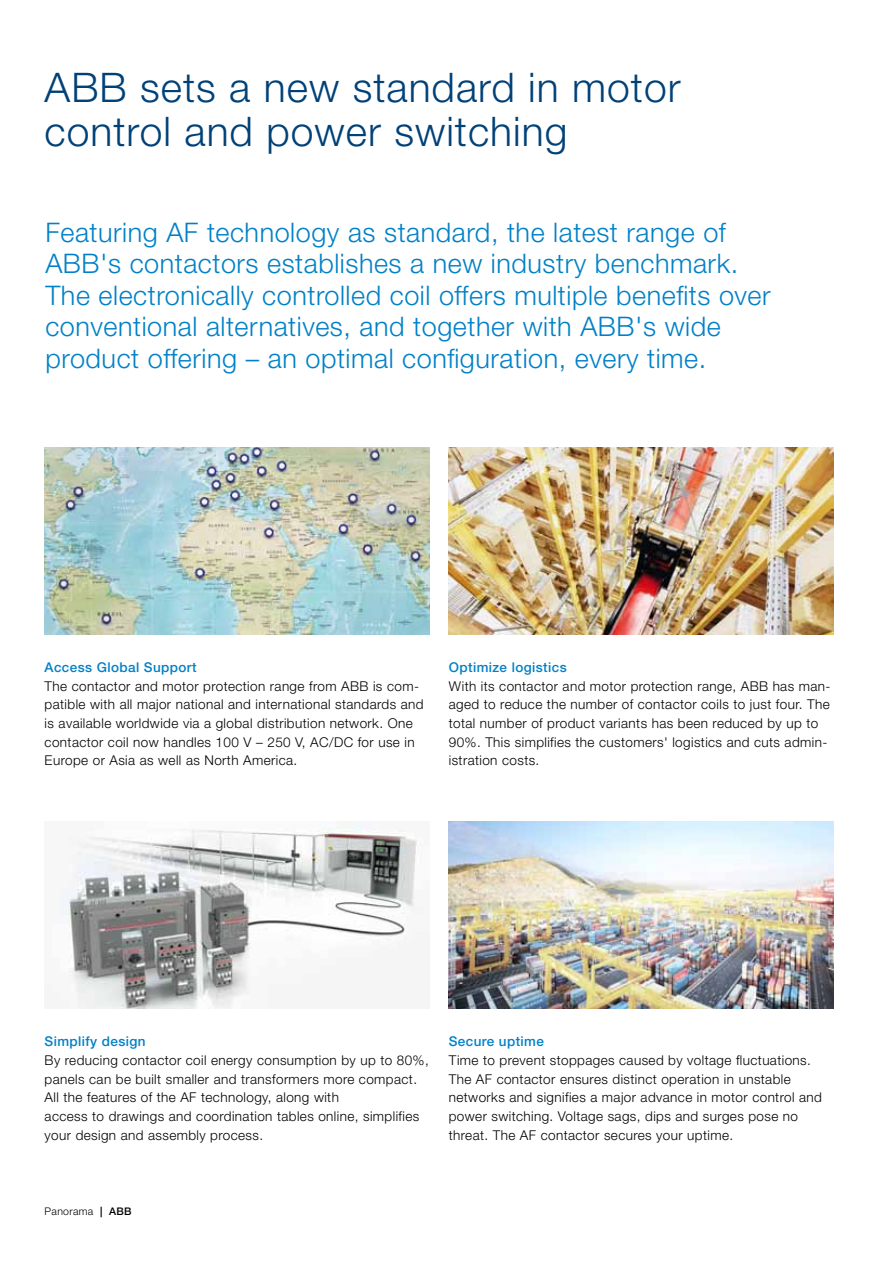
<style>
.page{position:relative;width:893px;height:1263px;background:#fff}
.page>*{position:absolute;margin:0;border:0;box-sizing:border-box;transform-origin:0 0}
.t1{font:300 40.8px/44.2px "Helvetica Neue LT Std";letter-spacing:.025em;color:#004178}
.t2{font:300 27px/31.5px "Helvetica Neue LT Std";letter-spacing:.02em;color:#0081c7}
.t3{font:300 13.5px/18.8px "Helvetica Neue LT Std";letter-spacing:.03em;color:#000}
.t4{font:500 13.5px "Helvetica Neue LT Std";letter-spacing:.03em;color:#0081c7}
.t5{font:300 10.5px "Helvetica Neue LT Std";letter-spacing:.03em;color:#000}
.s1{font-weight:500}
</style>
<div class="page">
<img style="left:448px;top:821px;width:385px;height:188px">
<img style="left:448px;top:447px;width:385px;height:187px">
<img style="left:60px;top:821px;width:362px;height:188px">
<img style="left:45px;top:447px;width:385px;height:187px">
<h1 class="t1" style="left:45px;top:65px;width:637px">ABB sets a new standard in motor control and power switching</h1>
<p class="t2" style="left:45px;top:216px;width:727px">Featuring AF technology as standard, the latest range of ABB's contactors establishes a new industry benchmark.<br>The electronically controlled coil offers multiple benefits over conventional alternatives, and together with ABB's wide product offering – an optimal configuration, every time.</p>
<p class="t4" style="left:45px;top:659px;width:153px">Access Global Support</p>
<p class="t3" style="left:45px;top:676px;width:380px">The contactor and motor protection range from ABB is com&shy;patible with all major national and international standards and is available worldwide via a global distribution network. One contactor coil now handles 100 V – 250 V, AC/DC for use in Europe or Asia as well as North America.</p>
<p class="t4" style="left:449px;top:659px;width:119px">Optimize logistics</p>
<p class="t3" style="left:449px;top:676px;width:383px">With its contactor and motor protection range, ABB has man&shy;aged to reduce the number of contactor coils to just four. The total number of product variants has been reduced by up to 90%. This simplifies the customers' logistics and cuts admin&shy;istration costs.</p>
<p class="t4" style="left:45px;top:1033px;width:102px">Simplify design</p>
<p class="t3" style="left:45px;top:1050px;width:386px">By reducing contactor coil energy consumption by up to 80%, panels can be built smaller and transformers more compact.<br>All the features of the AF technology, along with<br>access to drawings and coordination tables online, simplifies your design and assembly process.</p>
<p class="t4" style="left:449px;top:1033px;width:97px">Secure uptime</p>
<p class="t3" style="left:449px;top:1050px;width:375px">Time to prevent stoppages caused by voltage fluctuations.<br>The AF contactor ensures distinct operation in unstable networks and signifies a major advance in motor control and power switching. Voltage sags, dips and surges pose no threat. The AF contactor secures your uptime.</p>
<p class="t5" style="left:45px;top:1204px;width:89px">Panorama <span class="s1">| ABB</span></p>
</div>
